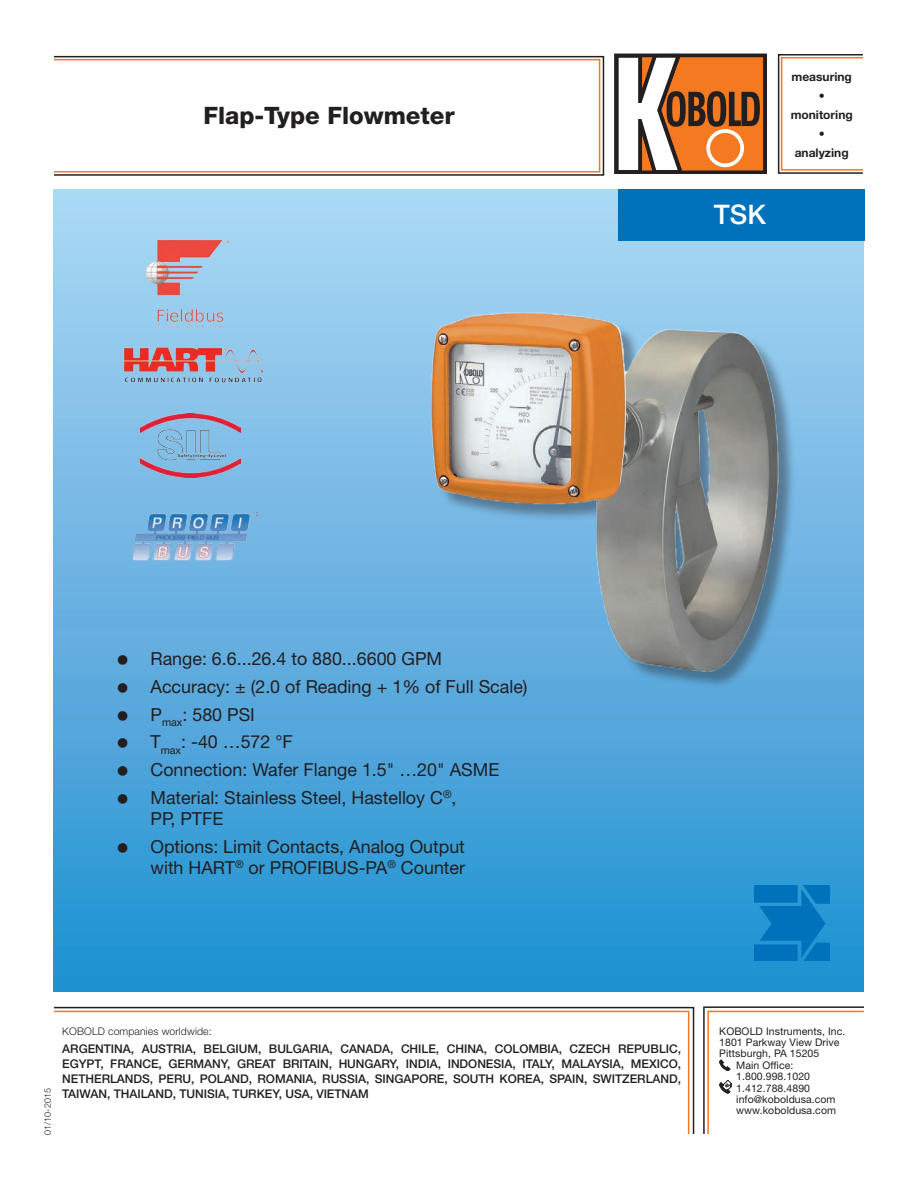
<style>
.page{position:relative;width:918px;height:1188px;background:#fff}
.page>*{position:absolute;margin:0;border:0;box-sizing:border-box;transform-origin:0 0}
.t1{font:500 27px "Helvetica Neue LT Std";color:#fff}
.t2{font:800 24px "Helvetica Neue LT Std";color:#231f20}
.t3{font:18px/21px "Helvetica Neue LT Std";color:#231f20}
.t4{font:500 12px/15px "Helvetica Neue LT Std";letter-spacing:-.005em;color:#231f20;text-align:justify}
.t5{font:700 12px/19px "Helvetica Neue LT Std";color:#231f20;text-align:center}
.Fliesstext_0_8{font:10.5px "Helvetica Neue LT Std";letter-spacing:.005em;color:#231f20}
.t6{font:300 10.5px "Helvetica Neue LT Std";letter-spacing:.01em;color:#231f20}
.t7{font:300 9px "Helvetica Neue LT Std";color:#231f20}
.s1{font-family:"Californian FB"}
</style>
<div class="page">
<div style="left:53px;top:59px;width:547px;height:114px;border:2px solid #f47921"></div>
<div style="left:781px;top:57px;width:83px;height:114px;border:2px solid #f47921"></div>
<div style="left:53px;top:56px;width:551px;height:120px;border:2px solid #231f20"></div>
<div style="left:778px;top:54px;width:86px;height:120px;border:2px solid #231f20"></div>
<svg style="left:615px;top:54px;width:148px;height:120px"></svg>
<div style="left:706px;top:129px;width:38px;height:38px;border:4px solid #fff;border-radius:50%"></div>
<svg style="left:54px;top:1006px;width:641px;height:128px"></svg>
<div style="left:53px;top:189px;width:811px;height:803px;background:linear-gradient(to bottom,#afd7f4,#2190d0)"></div>
<div style="left:618px;top:189px;width:247px;height:51px;background:#0072bc"></div>
<img style="left:755px;top:886px;width:74px;height:74px">
<img style="left:394px;top:275px;width:407px;height:418px">
<svg style="left:703px;top:1006px;width:161px;height:128px"></svg>
<img style="left:145px;top:239px;width:85px;height:90px">
<img style="left:123px;top:347px;width:139px;height:37px">
<img style="left:133px;top:513px;width:127px;height:48px">
<img style="left:140px;top:414px;width:101px;height:64px">
<h2 class="t2" style="left:203px;top:101px;width:253px">Flap-Type Flowmeter</h2>
<h1 class="t1" style="left:714px;top:199px;width:54px">TSK</h1>
<p class="t5" style="left:791px;top:67px;width:64px">measuring • monitoring • analyzing</p>
<p class="t3" style="left:117px;top:648px;width:327px"><span class="s1">•</span> Range: 6.6...26.4 to 880...6600 GPM</p>
<p class="t3" style="left:117px;top:676px;width:412px"><span class="s1">•</span> Accuracy: ± (2.0 of Reading + 1% of Full Scale)</p>
<p class="t3" style="left:117px;top:703px;width:140px"><span class="s1">•</span> P<sub>max</sub>: 580 PSI</p>
<p class="t3" style="left:117px;top:731px;width:178px"><span class="s1">•</span> T<sub>max</sub>: -40 …572 °F</p>
<p class="t3" style="left:117px;top:759px;width:384px"><span class="s1">•</span> Connection: Wafer Flange 1.5" …20" ASME</p>
<p class="t3" style="left:151px;top:787px;width:308px;text-indent:-34px"><span class="s1">•</span> Material: Stainless Steel, Hastelloy C<sup>®</sup>,<br>PP, PTFE</p>
<p class="t3" style="left:117px;top:835px;width:350px;text-align:right"><span class="s1">•</span> Options: Limit Contacts, Analog Output with HART<sup>®</sup> or PROFIBUS-PA<sup>®</sup> Counter</p>
<p class="t7" style="left:42px;top:1135px;width:49px;rotate:-90deg">01/10-2015</p>
<p class="t6" style="left:62px;top:1024px;width:151px">KOBOLD companies worldwide:</p>
<p class="t4" style="left:62px;top:1041px;width:620px">ARGENTINA, AUSTRIA, BELGIUM, BULGARIA, CANADA, CHILE, CHINA, COLOMBIA, CZECH REPUBLIC, EGYPT, FRANCE, GERMANY, GREAT BRITAIN, HUNGARY, INDIA, INDONESIA, ITALY, MALAYSIA, MEXICO, NETHERLANDS, PERU, POLAND, ROMANIA, RUSSIA, SINGAPORE, SOUTH KOREA, SPAIN, SWITZERLAND, TAIWAN, THAILAND, TUNISIA, TURKEY, USA, VIETNAM</p>
<p class="Fliesstext_0_8" style="left:719px;top:1025px;width:128px">KOBOLD Instruments, Inc.</p>
<p class="Fliesstext_0_8" style="left:719px;top:1036px;width:122px">1801 Parkway View Drive</p>
<p class="Fliesstext_0_8" style="left:719px;top:1047px;width:102px">Pittsburgh, PA 15205</p>
<p class="Fliesstext_0_8" style="left:736px;top:1059px;width:59px">Main Office:</p>
<p class="Fliesstext_0_8" style="left:736px;top:1070px;width:75px">1.800.998.1020</p>
<p class="Fliesstext_0_8" style="left:736px;top:1082px;width:75px">1.412.788.4890</p>
<p class="Fliesstext_0_8" style="left:736px;top:1093px;width:101px">info@koboldusa.com</p>
<p class="Fliesstext_0_8" style="left:736px;top:1104px;width:101px">www.koboldusa.com</p>
</div>
